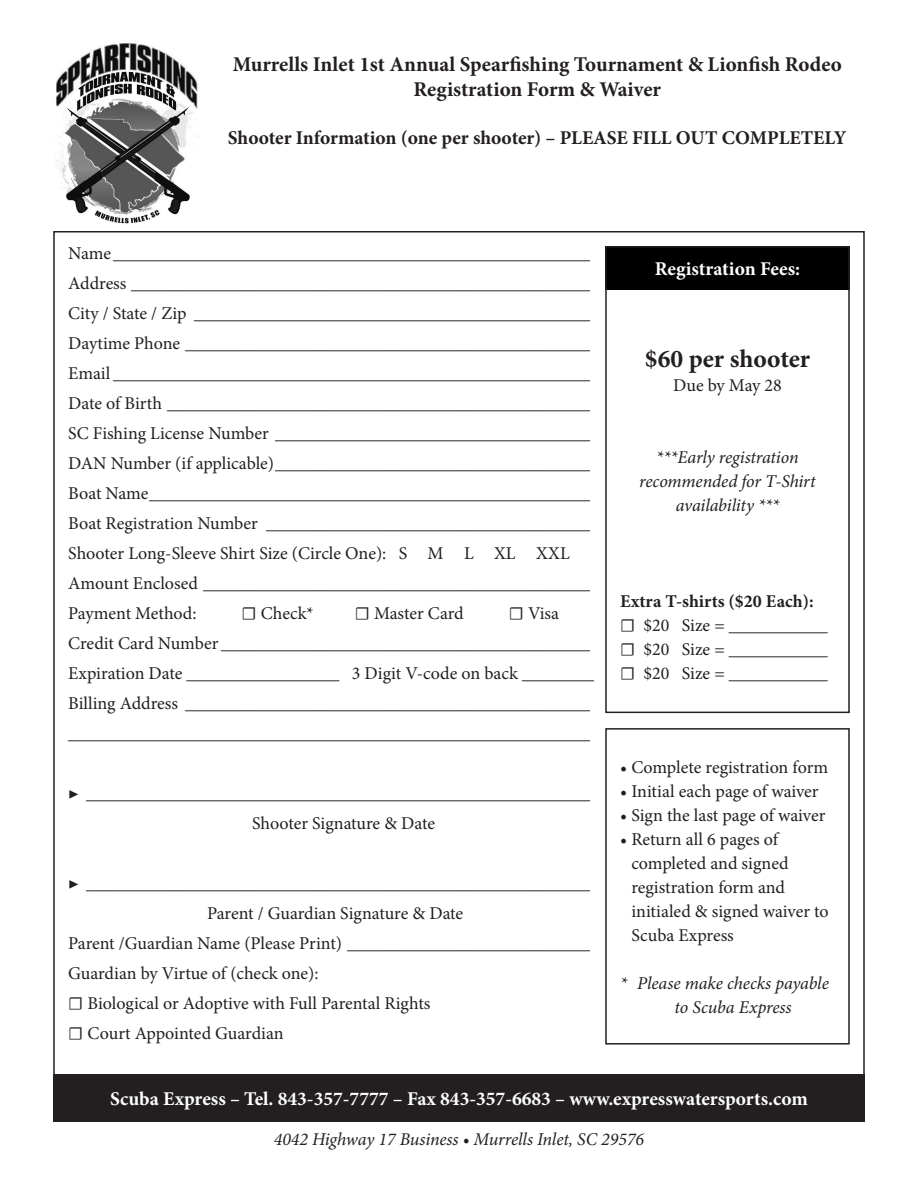
<style>
.page{position:relative;width:918px;height:1188px;background:#fff}
.page>*{position:absolute;margin:0;border:0;box-sizing:border-box;transform-origin:0 0}
.t1{font:700 25.5px "Minion Pro";letter-spacing:-.005em;color:#231f20}
.t2{font:700 21px "Minion Pro";color:#231f20}
.t3{font:700 19.5px "Minion Pro";color:#fff}
.t4{font:700 19.5px "Minion Pro";letter-spacing:-.005em;color:#231f20}
.t5{font:18px/24px "Minion Pro";color:#231f20}
.t6{font:italic 18px/24px "Minion Pro";letter-spacing:-.005em;color:#231f20;text-align:center}
.t7{font:700 18px "Minion Pro";color:#231f20}
</style>
<div class="page">
<img style="left:56px;top:43px;width:144px;height:181px">
<div style="left:605px;top:246px;width:245px;height:43px;background:#000"></div>
<div style="left:605px;top:246px;width:245px;height:467px;border:2px solid #231f20"></div>
<div style="left:605px;top:728px;width:245px;height:317px;border:2px solid #231f20"></div>
<div style="left:53px;top:1075px;width:812px;height:47px;background:#231f20"></div>
<p class="t2" style="left:233px;top:49px;width:611px">Murrells Inlet 1st Annual Spearfishing Tournament &amp; Lionfish Rodeo</p>
<p class="t2" style="left:414px;top:74px;width:249px">Registration Form &amp; Waiver</p>
<p class="t4" style="left:228px;top:124px;width:620px">Shooter Information (one per shooter) – PLEASE FILL OUT COMPLETELY</p>
<p class="t5" style="left:68px;top:241px;width:523px">Name_____________________________________________________</p>
<p class="t5" style="left:68px;top:271px;width:523px">Address ___________________________________________________</p>
<p class="t5" style="left:68px;top:301px;width:523px">City / State / Zip ____________________________________________</p>
<p class="t5" style="left:68px;top:331px;width:523px">Daytime Phone _____________________________________________</p>
<p class="t5" style="left:68px;top:361px;width:523px">Email _____________________________________________________</p>
<p class="t5" style="left:68px;top:391px;width:523px">Date of Birth _______________________________________________</p>
<p class="t5" style="left:68px;top:421px;width:523px">SC Fishing License Number ___________________________________</p>
<p class="t5" style="left:68px;top:451px;width:523px">DAN Number (if applicable)___________________________________</p>
<p class="t5" style="left:68px;top:481px;width:523px">Boat Name_________________________________________________</p>
<p class="t5" style="left:68px;top:511px;width:523px">Boat Registration Number ____________________________________</p>
<p class="t5" style="left:68px;top:541px;width:503px">Shooter Long-Sleeve Shirt Size (Circle One): S M L XL XXL</p>
<p class="t5" style="left:68px;top:571px;width:523px">Amount Enclosed ___________________________________________</p>
<p class="t5" style="left:68px;top:601px;width:130px">Payment Method:</p>
<p class="t5" style="left:242px;top:601px;width:74px">☐ Check*</p>
<p class="t5" style="left:355px;top:601px;width:111px">☐ Master Card</p>
<p class="t5" style="left:509px;top:601px;width:52px">☐ Visa</p>
<p class="t5" style="left:68px;top:631px;width:523px">Credit Card Number _________________________________________</p>
<p class="t5" style="left:68px;top:661px;width:527px">Expiration Date _________________ 3 Digit V-code on back ________</p>
<p class="t5" style="left:68px;top:691px;width:523px">Billing Address _____________________________________________</p>
<p class="t5" style="left:68px;top:721px;width:523px">__________________________________________________________</p>
<p class="t5" style="left:68px;top:781px;width:523px">▶ ________________________________________________________</p>
<p class="t5" style="left:252px;top:811px;width:185px">Shooter Signature &amp; Date</p>
<p class="t5" style="left:68px;top:871px;width:523px">▶ ________________________________________________________</p>
<p class="t5" style="left:207px;top:901px;width:258px">Parent / Guardian Signature &amp; Date</p>
<p class="t5" style="left:68px;top:931px;width:523px">Parent /Guardian Name (Please Print) ___________________________</p>
<p class="t5" style="left:68px;top:961px;width:252px">Guardian by Virtue of (check one):</p>
<p class="t5" style="left:68px;top:991px;width:364px">☐ Biological or Adoptive with Full Parental Rights</p>
<p class="t5" style="left:68px;top:1021px;width:217px">☐ Court Appointed Guardian</p>
<p class="t3" style="left:655px;top:255px;width:147px">Registration Fees:</p>
<p class="t1" style="left:645px;top:341px;width:167px">$60 per shooter</p>
<p class="t5" style="left:673px;top:374px;width:110px">Due by May 28</p>
<p class="t6" style="left:639px;top:446px;width:178px">***Early registration recommended for T-Shirt availability ***</p>
<p class="t7" style="left:620px;top:589px;width:195px">Extra T-shirts ($20 Each):</p>
<p class="t5" style="left:620px;top:614px;width:209px">☐ $20 Size = ___________</p>
<p class="t5" style="left:620px;top:638px;width:209px">☐ $20 Size = ___________</p>
<p class="t5" style="left:620px;top:662px;width:209px">☐ $20 Size = ___________</p>
<p class="t5" style="left:620px;top:755px;width:210px">• Complete registration form</p>
<p class="t5" style="left:620px;top:779px;width:200px">• Initial each page of waiver</p>
<p class="t5" style="left:620px;top:803px;width:207px">• Sign the last page of waiver</p>
<p class="t5" style="left:631px;top:827px;width:199px;text-indent:-11px">• Return all 6 pages of completed and signed registration form and initialed &amp; signed waiver to<br>Scuba Express</p>
<p class="t6" style="left:675px;top:971px;width:156px;text-align:left;text-indent:-54px">* Please make checks payable to Scuba Express</p>
<p class="t3" style="left:110px;top:1085px;width:699px">Scuba Express – Tel. 843-357-7777 – Fax 843-357-6683 – www.expresswatersports.com</p>
<p class="t6" style="left:274px;top:1127px;width:372px">4042 Highway 17 Business • Murrells Inlet, SC 29576</p>
</div>
